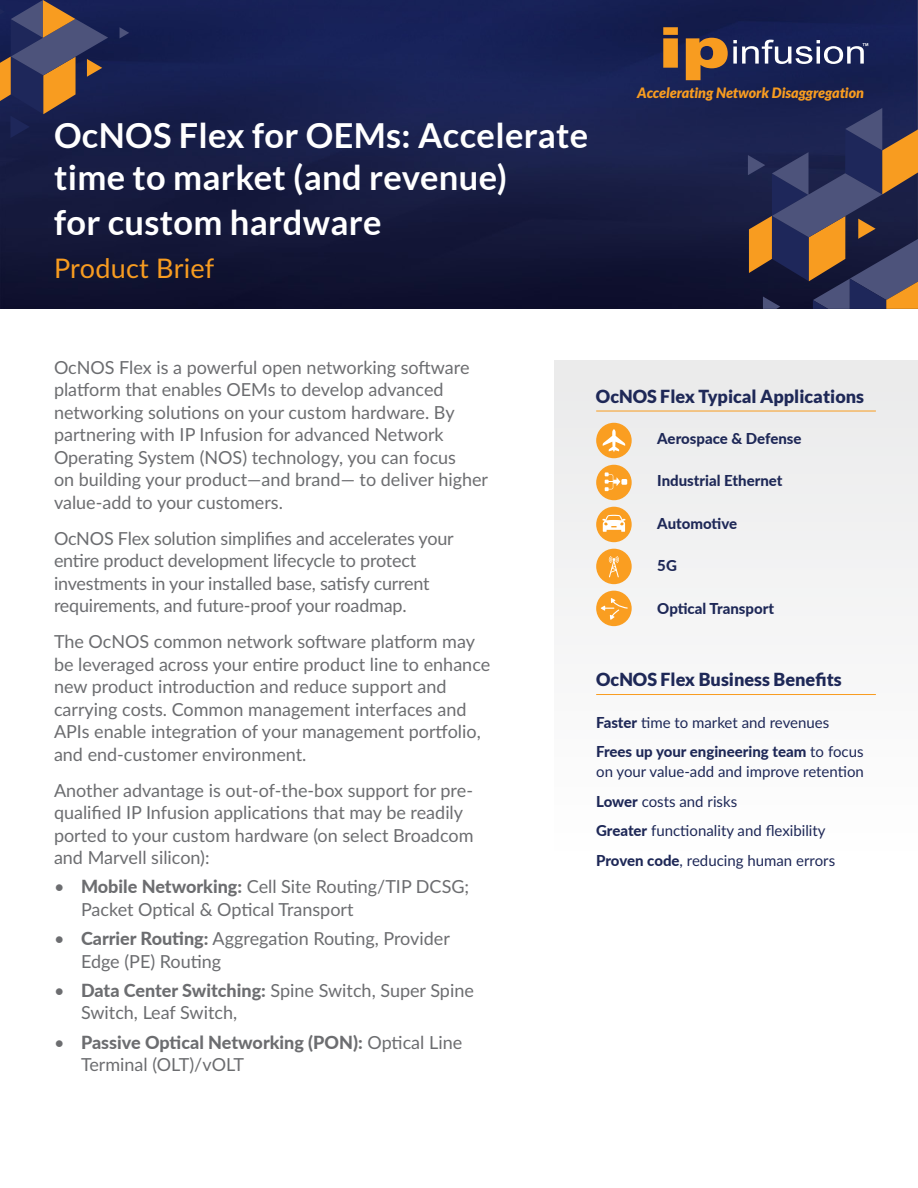
<style>
.page{position:relative;width:918px;height:1188px;background:#fff}
.page>*{position:absolute;margin:0;border:0;box-sizing:border-box;transform-origin:0 0}
.t1{font:700 34.5px/42px "Lato";letter-spacing:.01em;color:#fff}
.t2{font:27px "Lato";letter-spacing:.01em;color:#f89c20}
.t3{font:18px/22.5px "Lato";color:#6c6d70}
.t4{font:900 18px "Lato";color:#1e2857}
.t5{font:15px/19.5px "Lato";color:#1e2857}
.t6{font:800 15px "Lato";color:#1e2857}
.t7{font:italic 900 14.25px "Lato";color:#f89c20}
.s1{font-weight:800}
</style>
<div class="page">
<img style="left:0;top:0;width:918px;height:309px">
<svg style="left:120px;top:27px;width:9px;height:11px"></svg>
<svg style="left:0;top:0;width:108px;height:138px;background:#463e51"></svg>
<svg style="left:748px;top:108px;width:170px;height:201px;background:#443c4e"></svg>
<svg style="left:663px;top:27px;width:15px;height:41px"></svg>
<svg style="left:686px;top:38px;width:182px;height:42px;background:#564f62"></svg>
<div style="left:554px;top:360px;width:364px;height:644px;background:#f7f7f8"></div>
<hr style="left:596px;top:411px;width:280px;height:1px;background:#f89c20">
<hr style="left:596px;top:694px;width:280px;height:1px;background:#f89c20">
<div style="left:596px;top:465px;width:36px;height:35px;background:#fa9e21;border-radius:50%"></div>
<svg style="left:605px;top:472px;width:22px;height:19px"></svg>
<div style="left:596px;top:423px;width:36px;height:35px;background:#fa9e21;border-radius:50%"></div>
<svg style="left:603px;top:429px;width:22px;height:23px"></svg>
<div style="left:596px;top:507px;width:36px;height:35px;background:#fa9e21;border-radius:50%"></div>
<svg style="left:602px;top:515px;width:23px;height:17px"></svg>
<div style="left:596px;top:591px;width:36px;height:35px;background:#fa9e21;border-radius:50%"></div>
<svg style="left:601px;top:598px;width:27px;height:22px"></svg>
<div style="left:596px;top:549px;width:36px;height:35px;background:#fa9e21;border-radius:50%"></div>
<svg style="left:609px;top:556px;width:10px;height:21px"></svg>
<p class="t1" style="left:54px;top:114px;width:536px">OcNOS Flex for OEMs: Accelerate time to market (and revenue)</p>
<p class="t1" style="left:54px;top:201px;width:329px">for custom hardware</p>
<p class="t2" style="left:54px;top:248px;width:162px">Product Brief</p>
<p class="t7" style="left:637px;top:85px;width:228px">Accelerating Network Disaggregation</p>
<p class="t3" style="left:54px;top:355px;width:436px">OcNOS Flex is a powerful open networking software platform that enables OEMs to develop advanced networking solutions on your custom hardware. By partnering with IP Infusion for advanced Network Operating System (NOS) technology, you can focus<br>on building your product—and brand— to deliver higher value-add to your customers.</p>
<p class="t3" style="left:54px;top:526px;width:401px">OcNOS Flex solution simplifies and accelerates your entire product development lifecycle to protect investments in your installed base, satisfy current requirements, and future-proof your roadmap.</p>
<p class="t3" style="left:54px;top:630px;width:438px">The OcNOS common network software platform may be leveraged across your entire product line to enhance new product introduction and reduce support and carrying costs. Common management interfaces and APIs enable integration of your management portfolio, and end-customer environment.</p>
<p class="t3" style="left:54px;top:778px;width:421px">Another advantage is out-of-the-box support for pre&shy;qualified IP Infusion applications that may be readily ported to your custom hardware (on select Broadcom and Marvell silicon):</p>
<p class="t3" style="left:81px;top:875px;width:390px;text-indent:-27px">• <span class="s1">Mobile Networking:</span> Cell Site Routing/TIP DCSG;<br>Packet Optical &amp; Optical Transport</p>
<p class="t3" style="left:81px;top:927px;width:370px;text-indent:-27px">• <span class="s1">Carrier Routing:</span> Aggregation Routing, Provider<br>Edge (PE) Routing</p>
<p class="t3" style="left:81px;top:978px;width:394px;text-indent:-27px">• <span class="s1">Data Center Switching:</span> Spine Switch, Super Spine<br>Switch, Leaf Switch,</p>
<p class="t3" style="left:81px;top:1030px;width:383px;text-indent:-27px">• <span class="s1">Passive Optical Networking (PON):</span> Optical Line<br>Terminal (OLT)/vOLT</p>
<p class="t4" style="left:596px;top:386px;width:270px">OcNOS Flex Typical Applications</p>
<p class="t6" style="left:657px;top:427px;width:146px">Aerospace &amp; Defense</p>
<p class="t6" style="left:657px;top:470px;width:127px">Industrial Ethernet</p>
<p class="t6" style="left:657px;top:512px;width:81px">Automotive</p>
<p class="t6" style="left:657px;top:555px;width:21px">5G</p>
<p class="t6" style="left:657px;top:597px;width:118px">Optical Transport</p>
<p class="t4" style="left:596px;top:669px;width:247px">OcNOS Flex Business Benefits</p>
<p class="t5" style="left:596px;top:712px;width:235px"><span class="s1">Faster</span> time to market and revenues</p>
<p class="t5" style="left:596px;top:741px;width:269px"><span class="s1">Frees up your engineering team</span> to focus on your value-add and improve retention</p>
<p class="t5" style="left:596px;top:791px;width:143px"><span class="s1">Lower</span> costs and risks</p>
<p class="t5" style="left:596px;top:820px;width:231px"><span class="s1">Greater</span> functionality and flexibility</p>
<p class="t5" style="left:596px;top:850px;width:241px"><span class="s1">Proven code</span>, reducing human errors</p>
</div>
